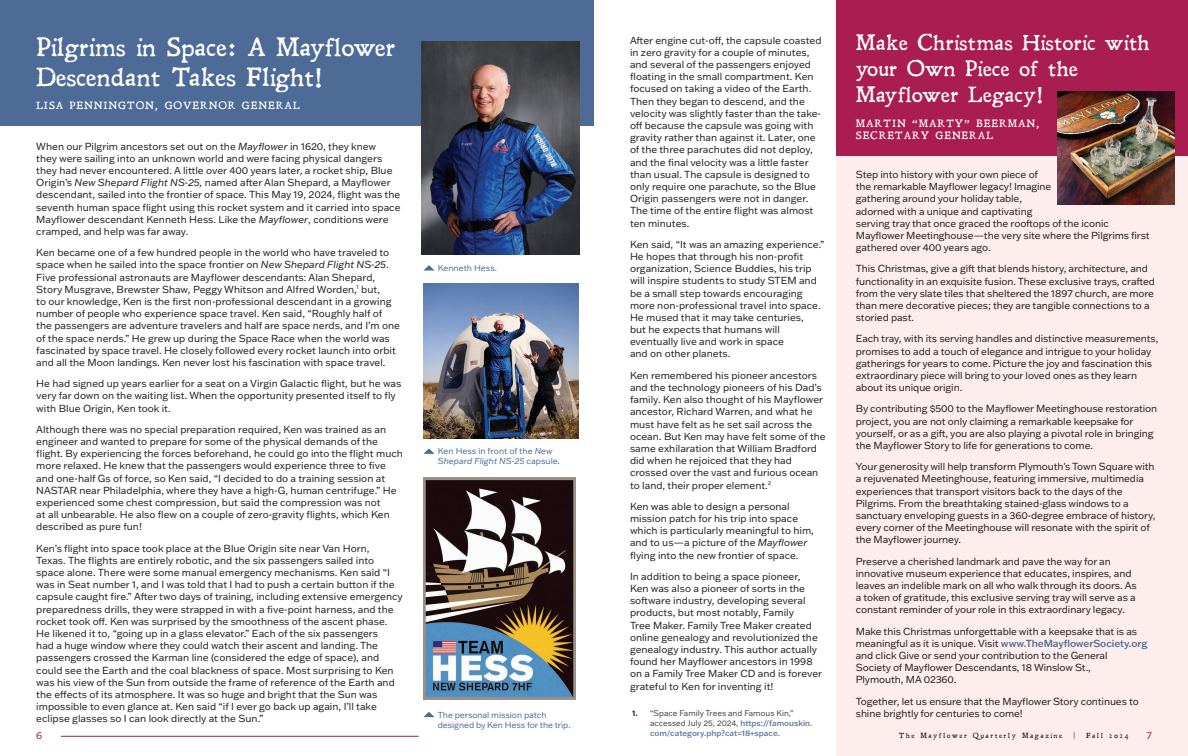
<style>
.page{position:relative;width:1188px;height:756px;background:#fff}
.page>*{position:absolute;margin:0;border:0;box-sizing:border-box;transform-origin:0 0}
.t1{font:25px/30px "Leander";letter-spacing:-.02em;color:#fff}
.t2{font:21px/26px "Leander";letter-spacing:-.01em;color:#fff}
.t3{font:10px/12.2px "Franklin Gothic ATF";color:#231f20}
.t4{font:10px/12px "Leander";letter-spacing:.08em;color:#fff}
.t5{font:10px "Franklin Gothic ATF";color:#a91d50}
.t6{font:8.5px/10px "Franklin Gothic ATF";letter-spacing:-.01em;color:#4d6b96}
.t7{font:8px/10px "Franklin Gothic ATF";color:#414243}
.t8{font:7px "Leander";letter-spacing:.2em;color:#231f20}
.t9{font:7px "Franklin Gothic ATF";color:#a91d50}
.s1{font-weight:500;color:#4d6b96}
.s2{font-style:italic}
.s3{font-weight:700}
.s4{font-weight:500;color:#5f759e}
</style>
<div class="page">
<hr style="left:61px;top:736px;width:358px;height:1px;background:#a91d50">
<div style="left:837px;top:156px;width:351px;height:600px;background:#fdedec"></div>
<div style="left:837px;top:0;width:351px;height:156px;background:#a91d50"></div>
<div style="left:0;top:0;width:594px;height:126px;background:#4d6b96"></div>
<img style="left:422px;top:42px;width:158px;height:213px">
<img style="left:423px;top:283px;width:156px;height:155px">
<svg style="left:423px;top:265px;width:12px;height:6px"></svg>
<svg style="left:423px;top:448px;width:12px;height:6px"></svg>
<svg style="left:423px;top:712px;width:12px;height:5px"></svg>
<img style="left:423px;top:478px;width:153px;height:222px">
<img style="left:1058px;top:92px;width:117px;height:113px">
<h2 class="t2" style="left:856px;top:30px;width:296px">Make Christmas Historic with your Own Piece of the<br>Mayflower Legacy!</h2>
<p class="t4" style="left:856px;top:117px;width:185px">MARTIN “MARTY” BEERMAN,<br>SECRETARY GENERAL</p>
<p class="t3" style="left:856px;top:168px;width:295px">Step into history with your own piece of<br>the remarkable Mayflower legacy! Imagine<br>gathering around your holiday table,<br>adorned with a unique and captivating<br>serving tray that once graced the rooftops of the iconic Mayflower Meetinghouse—the very site where the Pilgrims first gathered over 400 years ago.</p>
<p class="t3" style="left:856px;top:263px;width:301px">This Christmas, give a gift that blends history, architecture, and functionality in an exquisite fusion. These exclusive trays, crafted from the very slate tiles that sheltered the 1897 church, are more than mere decorative pieces; they are tangible connections to a storied past.</p>
<p class="t3" style="left:856px;top:333px;width:304px">Each tray, with its serving handles and distinctive measurements, promises to add a touch of elegance and intrigue to your holiday gatherings for years to come. Picture the joy and fascination this extraordinary piece will bring to your loved ones as they learn about its unique origin.</p>
<p class="t3" style="left:856px;top:403px;width:303px">By contributing $500 to the Mayflower Meetinghouse restoration project, you are not only claiming a remarkable keepsake for yourself, or as a gift, you are also playing a pivotal role in bringing the Mayflower Story to life for generations to come.</p>
<p class="t3" style="left:856px;top:460px;width:301px">Your generosity will help transform Plymouth's Town Square with a rejuvenated Meetinghouse, featuring immersive, multimedia experiences that transport visitors back to the days of the Pilgrims. From the breathtaking stained-glass windows to a sanctuary enveloping guests in a 360-degree embrace of history, every corner of the Meetinghouse will resonate with the spirit of the Mayflower journey.</p>
<p class="t3" style="left:856px;top:555px;width:282px">Preserve a cherished landmark and pave the way for an innovative museum experience that educates, inspires, and leaves an indelible mark on all who walk through its doors. As a token of gratitude, this exclusive serving tray will serve as a constant reminder of your role in this extraordinary legacy.</p>
<p class="t3" style="left:856px;top:625px;width:293px">Make this Christmas unforgettable with a keepsake that is as meaningful as it is unique. Visit <span class="s1">www.TheMayflowerSociety.org </span>and click Give or send your contribution to the General<br>Society of Mayflower Descendants, 18 Winslow St.,<br>Plymouth, MA 02360.</p>
<p class="t3" style="left:856px;top:695px;width:284px">Together, let us ensure that the Mayflower Story continues to shine brightly for centuries to come!</p>
<p class="t3" style="left:630px;top:34px;width:193px">After engine cut-off, the capsule coasted in zero gravity for a couple of minutes, and several of the passengers enjoyed floating in the small compartment. Ken focused on taking a video of the Earth.<br>Then they began to descend, and the velocity was slightly faster than the take&shy;off because the capsule was going with gravity rather than against it. Later, one of the three parachutes did not deploy, and the final velocity was a little faster than usual. The capsule is designed to only require one parachute, so the Blue Origin passengers were not in danger.<br>The time of the entire flight was almost ten minutes.</p>
<p class="t3" style="left:630px;top:238px;width:196px">Ken said, “It was an amazing experience.” He hopes that through his non-profit organization, Science Buddies, his trip will inspire students to study STEM and be a small step towards encouraging more non-professional travel into space.<br>He mused that it may take centuries,<br>but he expects that humans will eventually live and work in space<br>and on other planets.</p>
<p class="t3" style="left:630px;top:369px;width:197px">Ken remembered his pioneer ancestors and the technology pioneers of his Dad’s family. Ken also thought of his Mayflower ancestor, Richard Warren, and what he must have felt as he set sail across the ocean. But Ken may have felt some of the same exhilaration that William Bradford did when he rejoiced that they had crossed over the vast and furious ocean to land, their proper element.<sup>2</sup></p>
<p class="t3" style="left:630px;top:500px;width:186px">Ken was able to design a personal mission patch for his trip into space which is particularly meaningful to him, and to us—a picture of the <span class="s2">Mayflower </span>flying into the new frontier of space.</p>
<p class="t3" style="left:630px;top:570px;width:194px">In addition to being a space pioneer,<br>Ken was also a pioneer of sorts in the software industry, developing several products, but most notably, Family<br>Tree Maker. Family Tree Maker created online genealogy and revolutionized the genealogy industry. This author actually found her Mayflower ancestors in 1998 on a Family Tree Maker CD and is forever grateful to Ken for inventing it!</p>
<p class="t7" style="left:650px;top:708px;width:164px;text-indent:-18px"><span class="s3">1.</span> “Space Family Trees and Famous Kin,” accessed July 25, 2024, <span class="s4">https://famouskin. com/category.php?cat=18+space.</span></p>
<h1 class="t1" style="left:36px;top:33px;width:362px">Pilgrims in Space: A Mayflower<br>Descendant Takes Flight!</h1>
<p class="t4" style="left:36px;top:100px;width:265px">LISA PENNINGTON, GOVERNOR GENERAL</p>
<p class="t3" style="left:36px;top:140px;width:366px">When our Pilgrim ancestors set out on the <span class="s2">Mayflower</span> in 1620, they knew<br>they were sailing into an unknown world and were facing physical dangers they had never encountered. A little over 400 years later, a rocket ship, Blue Origin’s <span class="s2">New Shepard Flight NS-25,</span> named after Alan Shepard, a Mayflower descendant, sailed into the frontier of space. This May 19, 2024, flight was the seventh human space flight using this rocket system and it carried into space Mayflower descendant Kenneth Hess. Like the <span class="s2">Mayflower</span>, conditions were cramped, and help was far away.</p>
<p class="t3" style="left:36px;top:246px;width:365px">Ken became one of a few hundred people in the world who have traveled to space when he sailed into the space frontier on <span class="s2">New Shepard Flight NS-25</span>.<br>Five professional astronauts are Mayflower descendants: Alan Shepard, Story Musgrave, Brewster Shaw, Peggy Whitson and Alfred Worden,<sup>1</sup> but,<br>to our knowledge, Ken is the first non-professional descendant in a growing number of people who experience space travel. Ken said, “Roughly half of the passengers are adventure travelers and half are space nerds, and I’m one of the space nerds.” He grew up during the Space Race when the world was fascinated by space travel. He closely followed every rocket launch into orbit and all the Moon landings. Ken never lost his fascination with space travel.</p>
<p class="t3" style="left:36px;top:377px;width:367px">He had signed up years earlier for a seat on a Virgin Galactic flight, but he was very far down on the waiting list. When the opportunity presented itself to fly with Blue Origin, Ken took it.</p>
<p class="t3" style="left:36px;top:423px;width:368px">Although there was no special preparation required, Ken was trained as an engineer and wanted to prepare for some of the physical demands of the flight. By experiencing the forces beforehand, he could go into the flight much more relaxed. He knew that the passengers would experience three to five and one-half Gs of force, so Ken said, “I decided to do a training session at NASTAR near Philadelphia, where they have a high-G, human centrifuge.” He experienced some chest compression, but said the compression was not<br>at all unbearable. He also flew on a couple of zero-gravity flights, which Ken described as pure fun!</p>
<p class="t3" style="left:36px;top:542px;width:368px">Ken’s flight into space took place at the Blue Origin site near Van Horn,<br>Texas. The flights are entirely robotic, and the six passengers sailed into space alone. There were some manual emergency mechanisms. Ken said “I was in Seat number 1, and I was told that I had to push a certain button if the capsule caught fire.” After two days of training, including extensive emergency preparedness drills, they were strapped in with a five-point harness, and the rocket took off. Ken was surprised by the smoothness of the ascent phase.<br>He likened it to, “going up in a glass elevator.” Each of the six passengers<br>had a huge window where they could watch their ascent and landing. The passengers crossed the Karman line (considered the edge of space), and could see the Earth and the coal blackness of space. Most surprising to Ken was his view of the Sun from outside the frame of reference of the Earth and the effects of its atmosphere. It was so huge and bright that the Sun was impossible to even glance at. Ken said “if I ever go back up again, I’ll take eclipse glasses so I can look directly at the Sun.”</p>
<p class="t6" style="left:438px;top:263px;width:61px">Kenneth Hess.</p>
<p class="t6" style="left:438px;top:446px;width:124px">Ken Hess in front of the <span class="s2">New<br>Shepard Flight NS-25</span> capsule.</p>
<p class="t6" style="left:438px;top:709px;width:134px">The personal mission patch designed by Ken Hess for the trip.</p>
<p class="t5" style="left:36px;top:729px;width:8px">6</p>
<p class="t8" style="left:899px;top:731px;width:165px">The Mayflower Quarterly Magazine</p>
<p class="t9" style="left:1073px;top:730px;width:4px">|</p>
<p class="t8" style="left:1086px;top:731px;width:44px">Fall 2024</p>
<p class="t5" style="left:1147px;top:729px;width:7px">7</p>
</div>
